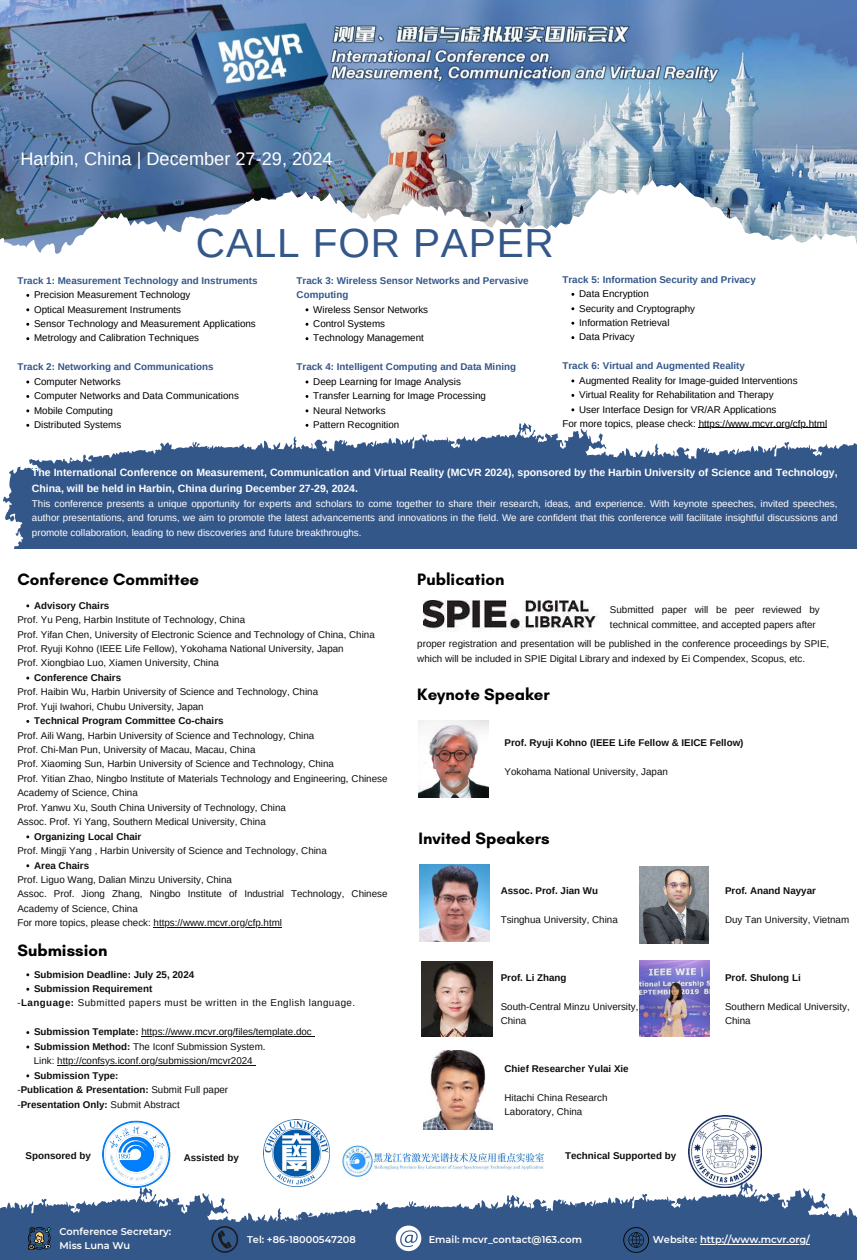
<style>
.page{position:relative;width:857px;height:1260px;background:#fff}
.page>*{position:absolute;margin:0;border:0;box-sizing:border-box;transform-origin:0 0}
.t1{font:40.6px "Arimo";letter-spacing:.02em;color:#34578a}
.t2{font:18.2px "Arimo";color:#fff}
.t3{font:700 16.8px "Glacial Indifference";color:#000}
.t4{font:700 10.5px/15.5px "Arimo";color:#fff}
.t5{font:9.8px/14.4px "Arimo";color:#0f0f0e}
.t6{font:9.8px/14.4px "Arimo";color:#000}
.t7{font:700 9.8px/14.4px "Arimo";color:#0f0f0e}
.t8{font:9.8px/14.4px "Arimo";color:#fff;text-align:justify}
.t9{font:700 9.8px/14.4px "Arimo";color:#34578a}
.t10{font:600 9.8px/13.6px "Montserrat";color:#fff}
.t11{font:9.8px "Arimo";letter-spacing:.045em;color:#0f0f0e}
.s1{font-weight:700}
.s2{font-weight:400}
</style>
<div class="page">
<img style="left:0;top:0;width:857px;height:160px">
<img style="left:0;top:160px;width:857px;height:20px">
<img style="left:0;top:180px;width:857px;height:116px">
<svg style="left:3px;top:423px;width:854px;height:126px;fill:#34578a"></svg>
<svg style="left:288px;top:1186px;width:569px;height:74px;fill:#34578a"></svg>
<svg style="left:0;top:1187px;width:602px;height:73px;fill:#34578a"></svg>
<svg style="left:396px;top:1226px;width:25px;height:25px"></svg>
<svg style="left:28px;top:1227px;width:23px;height:23px"></svg>
<svg style="left:211px;top:1226px;width:27px;height:27px"></svg>
<svg style="left:623px;top:1227px;width:26px;height:26px"></svg>
<img style="left:103px;top:1120px;width:67px;height:68px">
<img style="left:689px;top:1115px;width:72px;height:73px">
<img style="left:423px;top:600px;width:176px;height:31px">
<img style="left:418px;top:721px;width:70px;height:76px">
<img style="left:421px;top:961px;width:72px;height:76px">
<img style="left:419px;top:865px;width:70px;height:76px">
<img style="left:639px;top:867px;width:69px;height:76px">
<img style="left:639px;top:960px;width:71px;height:77px">
<img style="left:423px;top:1051px;width:70px;height:79px">
<img style="left:263px;top:1120px;width:67px;height:66px">
<img style="left:342px;top:1145px;width:202px;height:32px">
<hr style="left:700px;top:1244px;width:110px;height:1px;background:#fff">
<hr style="left:699px;top:428px;width:128px;height:1px;background:#000">
<hr style="left:154px;top:927px;width:128px;height:1px;background:#0f0f0e">
<hr style="left:141px;top:1036px;width:171px;height:1px;background:#0f0f0e">
<hr style="left:57px;top:1065px;width:196px;height:1px;background:#0f0f0e">
<h2 class="t2" style="left:20px;top:147px;width:314px">Harbin, China | December 27-29, 2024</h2>
<h1 class="t1" style="left:196px;top:218px;width:359px">CALL FOR PAPER</h1>
<p class="t9" style="left:562px;top:272px;width:195px">Track 5: Information Security and Privacy</p>
<p class="t6" style="left:579px;top:287px;width:118px">Data Encryption<br>Security and Cryptography<br>Information Retrieval<br>Data Privacy</p>
<p class="t9" style="left:562px;top:359px;width:184px">Track 6: Virtual and Augmented Reality</p>
<p class="t6" style="left:579px;top:373px;width:220px">Augmented Reality for Image-guided Interventions</p>
<p class="t6" style="left:579px;top:388px;width:196px">Virtual Reality for Rehabilitation and Therapy</p>
<p class="t6" style="left:579px;top:402px;width:199px">User Interface Design for VR/AR Applications</p>
<p class="t6" style="left:562px;top:416px;width:266px">For more topics, please check: https://www.mcvr.org/cfp.html</p>
<p class="t9" style="left:17px;top:273px;width:242px">Track 1: Measurement Technology and Instruments</p>
<p class="t6" style="left:34px;top:288px;width:223px">Precision Measurement Technology<br>Optical Measurement Instruments<br>Sensor Technology and Measurement Applications Metrology and Calibration Techniques</p>
<p class="t9" style="left:17px;top:360px;width:198px">Track 2: Networking and Communications</p>
<p class="t6" style="left:34px;top:374px;width:206px">Computer Networks<br>Computer Networks and Data Communications<br>Mobile Computing<br>Distributed Systems</p>
<p class="t4" style="left:32px;top:465px;width:807px">The International Conference on Measurement, Communication and Virtual Reality (MCVR 2024), sponsored by the Harbin University of Science and Technology,<br>China, will be held in Harbin, China during December 27-29, 2024.</p>
<p class="t8" style="left:32px;top:496px;width:807px">This conference presents a unique opportunity for experts and scholars to come together to share their research, ideas, and experience. With keynote speeches, invited speeches, author presentations, and forums, we aim to promote the latest advancements and innovations in the field. We are confident that this conference will facilitate insightful discussions and promote collaboration, leading to new discoveries and future breakthroughs.</p>
<p class="t9" style="left:297px;top:273px;width:234px">Track 3: Wireless Sensor Networks and Pervasive<br>Computing</p>
<p class="t6" style="left:313px;top:302px;width:116px">Wireless Sensor Networks<br>Control Systems<br>Technology Management</p>
<p class="t9" style="left:297px;top:360px;width:221px">Track 4: Intelligent Computing and Data Mining</p>
<p class="t6" style="left:313px;top:374px;width:174px">Deep Learning for Image Analysis<br>Transfer Learning for Image Processing<br>Neural Networks<br>Pattern Recognition</p>
<h3 class="t3" style="left:17px;top:569px;width:183px">Conference Committee</h3>
<h3 class="t3" style="left:417px;top:569px;width:89px">Publication</h3>
<p class="t7" style="left:34px;top:598px;width:77px">Advisory Chairs</p>
<p class="t5" style="left:17px;top:613px;width:359px">Prof. Yu Peng, Harbin Institute of Technology, China<br>Prof. Yifan Chen, University of Electronic Science and Technology of China, China Prof. Ryuji Kohno (IEEE Life Fellow), Yokohama National University, Japan<br>Prof. Xiongbiao Luo, Xiamen University, China</p>
<p class="t7" style="left:34px;top:670px;width:89px">Conference Chairs</p>
<p class="t5" style="left:17px;top:685px;width:302px">Prof. Haibin Wu, Harbin University of Science and Technology, China<br>Prof. Yuji Iwahori, Chubu University, Japan</p>
<p class="t7" style="left:34px;top:714px;width:191px">Technical Program Committee Co-chairs</p>
<p class="t5" style="left:17px;top:728px;width:372px">Prof. Aili Wang, Harbin University of Science and Technology, China<br>Prof. Chi-Man Pun, University of Macau, Macau, China<br>Prof. Xiaoming Sun, Harbin University of Science and Technology, China<br>Prof. Yitian Zhao, Ningbo lnstitute of Materials Technology and Engineering, Chinese Academy of Science, China<br>Prof. Yanwu Xu, South China University of Technology, China<br>Assoc. Prof. Yi Yang, Southern Medical University, China</p>
<p class="t7" style="left:34px;top:829px;width:109px">Organizing Local Chair</p>
<p class="t5" style="left:17px;top:844px;width:311px">Prof. Mingji Yang , Harbin University of Science and Technology, China</p>
<p class="t7" style="left:34px;top:858px;width:57px">Area Chairs</p>
<p class="t5" style="left:17px;top:872px;width:372px">Prof. Liguo Wang, Dalian Minzu University, China<br>Assoc. Prof. Jiong Zhang, Ningbo Institute of Industrial Technology, Chinese Academy of Science, China<br>For more topics, please check: https://www.mcvr.org/cfp.html</p>
<h3 class="t3" style="left:17px;top:940px;width:91px">Submission</h3>
<p class="t7" style="left:34px;top:967px;width:162px">Submision Deadline: July 25, 2024</p>
<p class="t7" style="left:34px;top:982px;width:120px">Submission Requirement</p>
<p class="t11" style="left:17px;top:997px;width:339px">-<span class="s1">Language:</span> Submitted papers must be written in the English language.</p>
<p class="t5" style="left:34px;top:1025px;width:280px"><span class="s1">Submission Template:</span> https://www.mcvr.org/files/template.doc<br><span class="s1">Submission Method:</span> The Iconf Submission System.<br>Link: http://confsys.iconf.org/submission/mcvr2024</p>
<p class="t7" style="left:17px;top:1068px;width:212px;text-indent:17px">Submission Type:<br><span class="s2">-</span>Publication &amp; Presentation: <span class="s2">Submit Full paper -</span>Presentation Only: <span class="s2">Submit Abstract</span></p>
<p class="t5" style="left:610px;top:603px;width:211px">Submitted paper will be peer reviewed by technical committee, and accepted papers after</p>
<p class="t5" style="left:417px;top:637px;width:413px">proper registration and presentation will be published in the conference proceedings by SPIE, which will be included in SPIE Digital Library and indexed by Ei Compendex, Scopus, etc.</p>
<h3 class="t3" style="left:417px;top:684px;width:134px">Keynote Speaker</h3>
<p class="t7" style="left:504px;top:735px;width:240px">Prof. Ryuji Kohno (IEEE Life Fellow &amp; IEICE Fellow)</p>
<p class="t5" style="left:504px;top:764px;width:165px">Yokohama National University, Japan</p>
<h3 class="t3" style="left:418px;top:828px;width:133px">Invited Speakers</h3>
<p class="t7" style="left:501px;top:883px;width:99px">Assoc. Prof. Jian Wu</p>
<p class="t5" style="left:501px;top:912px;width:119px">Tsinghua University, China</p>
<p class="t7" style="left:501px;top:970px;width:67px">Prof. Li Zhang</p>
<p class="t5" style="left:501px;top:999px;width:139px">South-Central Minzu University,<br>China</p>
<p class="t7" style="left:504px;top:1061px;width:126px">Chief Researcher Yulai Xie</p>
<p class="t5" style="left:504px;top:1090px;width:104px">Hitachi China Research<br>Laboratory, China</p>
<p class="t7" style="left:725px;top:883px;width:92px">Prof. Anand Nayyar</p>
<p class="t5" style="left:725px;top:912px;width:126px">Duy Tan University, Vietnam</p>
<p class="t7" style="left:725px;top:970px;width:77px">Prof. Shulong Li</p>
<p class="t5" style="left:725px;top:999px;width:126px">Southern Medical University,<br>China</p>
<p class="t7" style="left:26px;top:1148px;width:67px">Sponsored by</p>
<p class="t7" style="left:184px;top:1151px;width:57px">Assisted by</p>
<p class="t7" style="left:565px;top:1148px;width:113px">Technical Supported by</p>
<p class="t10" style="left:59px;top:1224px;width:113px">Conference Secretary:<br>Miss Luna Wu</p>
<p class="t10" style="left:247px;top:1232px;width:110px">Tel: +86-18000547208</p>
<p class="t10" style="left:429px;top:1232px;width:155px">Email: mcvr_contact@163.com</p>
<p class="t10" style="left:653px;top:1232px;width:159px">Website: http://www.mcvr.org/</p>
</div>
